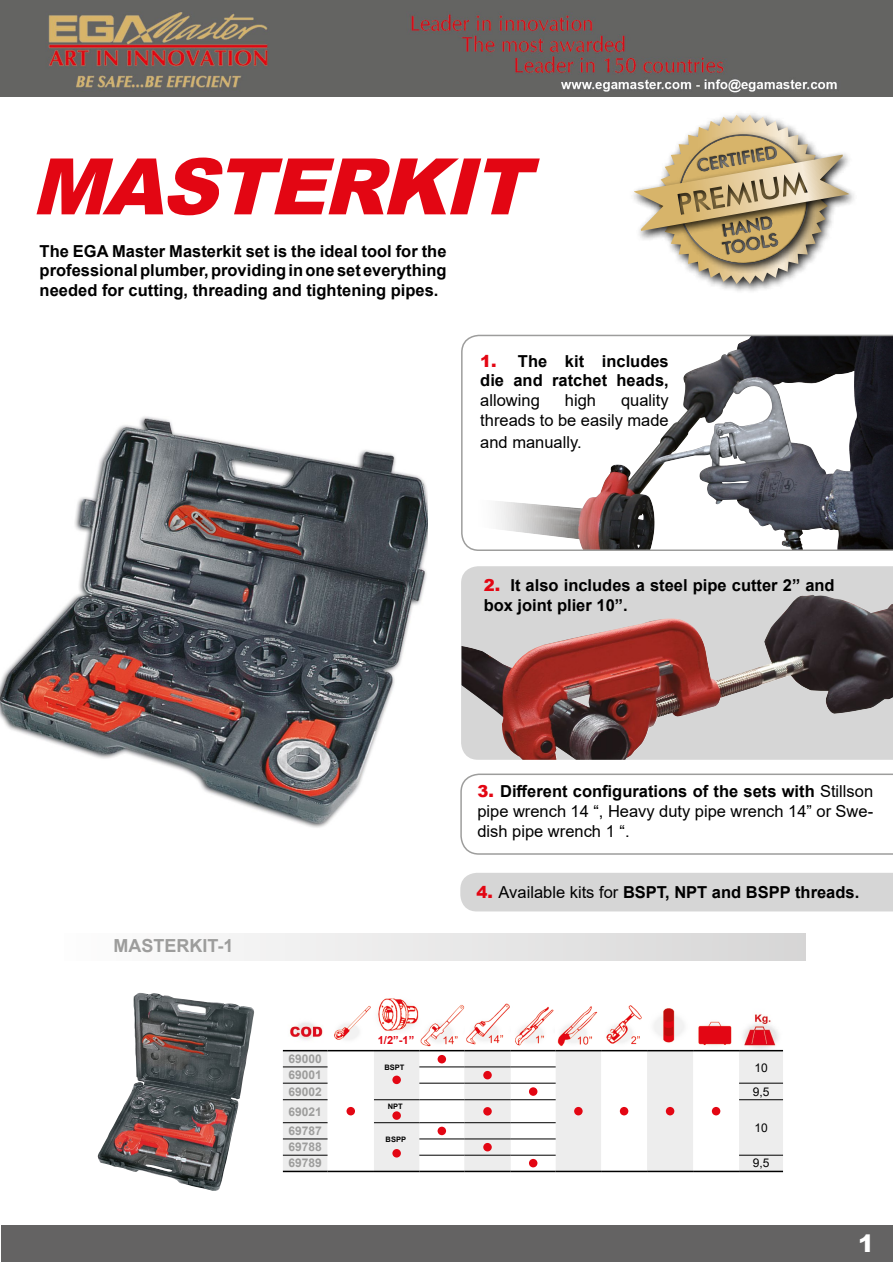
<style>
.page{position:relative;width:893px;height:1263px;background:#fff}
.page>*{position:absolute;margin:0;border:0;box-sizing:border-box;transform-origin:0 0}
.t1{font:italic 900 78px "Arial";color:#e30613}
.t2{font:900 24px "Arial";color:#fff}
.t3{font:700 18px "Arial";color:#9d9d9c}
.t4{font:700 16.5px/19.8px "Arial";color:#000}
.t5{font:16.5px/19.8px "Arial";color:#000;text-align:right}
.t6{font:700 12px/16px "Arial";color:#9d9d9c}
.t7{font:12px "Arial";color:#000}
.t8{font:700 11.1px "Arial";color:#e30613}
.t9{font:700 7.5px "Arial";color:#000}
.s1{font-weight:900;color:#e30613}
.s2{font-weight:700}
.s3{font-weight:400}
</style>
<div class="page">
<div style="left:1px;top:1225px;width:891px;height:37px;background:#646363"></div>
<img style="left:0;top:0;width:893px;height:97px">
<div style="left:461px;top:566px;width:432px;height:29px;background:#d6d6d6"></div>
<img style="left:461px;top:595px;width:432px;height:165px">
<svg style="left:461px;top:335px;width:432px;height:216px"></svg>
<div style="left:654px;top:111px;width:184px;height:183px;background:#000;opacity:.87"></div>
<svg style="left:634px;top:115px;width:215px;height:169px"></svg>
<svg style="left:460px;top:773px;width:433px;height:82px"></svg>
<img style="left:334px;top:1005px;width:37px;height:35px">
<img style="left:693px;top:1021px;width:42px;height:29px">
<img style="left:735px;top:1014px;width:48px;height:36px">
<img style="left:290px;top:1022px;width:33px;height:18px">
<div style="left:64px;top:933px;width:742px;height:27px;background:linear-gradient(to right,#fdfdfd,#d6d5d5)"></div>
<img style="left:378px;top:998px;width:41px;height:33px">
<img style="left:420px;top:1004px;width:45px;height:43px">
<img style="left:466px;top:1003px;width:44px;height:42px">
<img style="left:515px;top:1006px;width:39px;height:40px">
<img style="left:557px;top:1006px;width:41px;height:41px">
<img style="left:606px;top:1005px;width:36px;height:40px">
<svg style="left:283px;top:1051px;width:45px;height:120px;background:#e7e7e7"></svg>
<svg style="left:374px;top:1051px;width:409px;height:120px;fill:#ededed"></svg>
<hr style="left:283px;top:1067px;width:45px;height:1px;background:#000">
<hr style="left:419px;top:1067px;width:45px;height:1px;background:#000">
<hr style="left:464px;top:1067px;width:47px;height:1px;background:#000">
<hr style="left:511px;top:1067px;width:45px;height:1px;background:#000">
<hr style="left:283px;top:1083px;width:45px;height:1px;background:#000">
<hr style="left:419px;top:1083px;width:45px;height:1px;background:#000">
<hr style="left:464px;top:1083px;width:47px;height:1px;background:#000">
<hr style="left:511px;top:1083px;width:45px;height:1px;background:#000">
<hr style="left:739px;top:1083px;width:44px;height:1px;background:#000">
<hr style="left:283px;top:1099px;width:45px;height:1px;background:#000">
<hr style="left:374px;top:1099px;width:45px;height:1px;background:#000">
<hr style="left:419px;top:1099px;width:45px;height:1px;background:#000">
<hr style="left:464px;top:1099px;width:47px;height:1px;background:#000">
<hr style="left:511px;top:1099px;width:45px;height:1px;background:#000">
<hr style="left:739px;top:1099px;width:44px;height:1px;background:#000">
<hr style="left:283px;top:1122px;width:45px;height:1px;background:#000">
<hr style="left:374px;top:1122px;width:45px;height:1px;background:#000">
<hr style="left:419px;top:1122px;width:45px;height:1px;background:#000">
<hr style="left:464px;top:1122px;width:47px;height:1px;background:#000">
<hr style="left:511px;top:1122px;width:45px;height:1px;background:#000">
<hr style="left:283px;top:1139px;width:45px;height:1px;background:#000">
<hr style="left:419px;top:1139px;width:45px;height:1px;background:#000">
<hr style="left:464px;top:1139px;width:47px;height:1px;background:#000">
<hr style="left:511px;top:1139px;width:45px;height:1px;background:#000">
<hr style="left:283px;top:1155px;width:45px;height:1px;background:#000">
<hr style="left:419px;top:1155px;width:45px;height:1px;background:#000">
<hr style="left:464px;top:1155px;width:47px;height:1px;background:#000">
<hr style="left:511px;top:1155px;width:45px;height:1px;background:#000">
<hr style="left:739px;top:1155px;width:44px;height:1px;background:#000">
<hr style="left:283px;top:1050px;width:45px;height:1px;background:#000">
<hr style="left:328px;top:1050px;width:46px;height:1px;background:#000">
<hr style="left:374px;top:1050px;width:45px;height:1px;background:#000">
<hr style="left:419px;top:1050px;width:45px;height:1px;background:#000">
<hr style="left:464px;top:1050px;width:47px;height:1px;background:#000">
<hr style="left:511px;top:1050px;width:45px;height:1px;background:#000">
<hr style="left:556px;top:1050px;width:45px;height:1px;background:#000">
<hr style="left:601px;top:1050px;width:46px;height:1px;background:#000">
<hr style="left:647px;top:1050px;width:46px;height:1px;background:#000">
<hr style="left:693px;top:1050px;width:46px;height:1px;background:#000">
<hr style="left:739px;top:1050px;width:44px;height:1px;background:#000">
<hr style="left:283px;top:1171px;width:45px;height:1px;background:#000">
<hr style="left:328px;top:1171px;width:46px;height:1px;background:#000">
<hr style="left:374px;top:1171px;width:45px;height:1px;background:#000">
<hr style="left:419px;top:1171px;width:45px;height:1px;background:#000">
<hr style="left:464px;top:1171px;width:47px;height:1px;background:#000">
<hr style="left:511px;top:1171px;width:45px;height:1px;background:#000">
<hr style="left:556px;top:1171px;width:45px;height:1px;background:#000">
<hr style="left:601px;top:1171px;width:46px;height:1px;background:#000">
<hr style="left:647px;top:1171px;width:46px;height:1px;background:#000">
<hr style="left:693px;top:1171px;width:46px;height:1px;background:#000">
<hr style="left:739px;top:1171px;width:44px;height:1px;background:#000">
<div style="left:346px;top:1107px;width:9px;height:8px;background:#e30613;border-radius:50%"></div>
<div style="left:392px;top:1075px;width:9px;height:9px;background:#e30613;border-radius:50%"></div>
<div style="left:438px;top:1055px;width:8px;height:8px;background:#e30613;border-radius:50%"></div>
<div style="left:574px;top:1107px;width:9px;height:8px;background:#e30613;border-radius:50%"></div>
<div style="left:620px;top:1107px;width:8px;height:8px;background:#e30613;border-radius:50%"></div>
<div style="left:666px;top:1107px;width:8px;height:8px;background:#e30613;border-radius:50%"></div>
<div style="left:712px;top:1107px;width:8px;height:8px;background:#e30613;border-radius:50%"></div>
<div style="left:483px;top:1071px;width:9px;height:8px;background:#e30613;border-radius:50%"></div>
<div style="left:529px;top:1087px;width:8px;height:9px;background:#e30613;border-radius:50%"></div>
<div style="left:392px;top:1111px;width:9px;height:9px;background:#e30613;border-radius:50%"></div>
<div style="left:483px;top:1107px;width:9px;height:8px;background:#e30613;border-radius:50%"></div>
<div style="left:392px;top:1149px;width:9px;height:8px;background:#e30613;border-radius:50%"></div>
<div style="left:438px;top:1127px;width:8px;height:8px;background:#e30613;border-radius:50%"></div>
<div style="left:483px;top:1143px;width:9px;height:8px;background:#e30613;border-radius:50%"></div>
<div style="left:529px;top:1159px;width:8px;height:8px;background:#e30613;border-radius:50%"></div>
<img style="left:654px;top:1008px;width:30px;height:35px">
<img style="left:97px;top:993px;width:158px;height:198px">
<div style="left:460px;top:873px;width:433px;height:38px;background:#d6d6d6"></div>
<img style="left:0;top:416px;width:427px;height:412px">
<h1 class="t1" style="left:31px;top:130px;width:525px">MASTERKIT</h1>
<p class="t4" style="left:40px;top:241px;width:408px;text-align:justify">The EGA Master Masterkit set is the ideal tool for the professional plumber, providing in one set everything needed for cutting, threading and tightening pipes.</p>
<p class="t4" style="left:480px;top:351px;width:190px"><span class="s1">1.</span> The kit includes die and ratchet heads,</p>
<p class="t5" style="left:480px;top:390px;width:61px">allowing</p>
<p class="t5" style="left:565px;top:390px;width:33px">high</p>
<p class="t5" style="left:480px;top:390px;width:190px">quality<br>threads to be easily made</p>
<p class="t5" style="left:480px;top:432px;width:103px">and manually.</p>
<p class="t4" style="left:484px;top:575px;width:352px"><span class="s1">2.</span> It also includes a steel pipe cutter 2” and box joint plier 10”.</p>
<p class="t3" style="left:113px;top:933px;width:122px">MASTERKIT-1</p>
<p class="t6" style="left:289px;top:1051px;width:35px">69000</p>
<p class="t6" style="left:289px;top:1067px;width:35px">69001<br>69002</p>
<p class="t6" style="left:289px;top:1103px;width:35px">69021</p>
<p class="t6" style="left:289px;top:1123px;width:35px;text-align:justify">69787<br>69788<br>69789</p>
<p class="t8" style="left:378px;top:1033px;width:38px">1/2”-1”</p>
<p class="t9" style="left:384px;top:1062px;width:22px">BSPT</p>
<p class="t9" style="left:388px;top:1101px;width:17px">NPT</p>
<p class="t9" style="left:386px;top:1134px;width:22px">BSPP</p>
<p class="t5" style="left:477px;top:782px;width:397px;text-align:justify"><span class="s1">3.</span> <span class="s2">Different configurations of the sets with</span> Stillson pipe wrench 14 “, Heavy duty pipe wrench 14” or Swe&shy;dish pipe wrench 1 “.</p>
<p class="t4" style="left:477px;top:882px;width:384px"><span class="s1">4.</span> <span class="s3">Available kits for</span> BSPT, NPT and BSPP threads.</p>
<p class="t7" style="left:754px;top:1059px;width:15px">10</p>
<p class="t7" style="left:753px;top:1083px;width:18px">9,5</p>
<p class="t7" style="left:754px;top:1119px;width:15px">10</p>
<p class="t7" style="left:753px;top:1155px;width:18px">9,5</p>
<h2 class="t2" style="left:858px;top:1226px;width:18px">1</h2>
</div>
